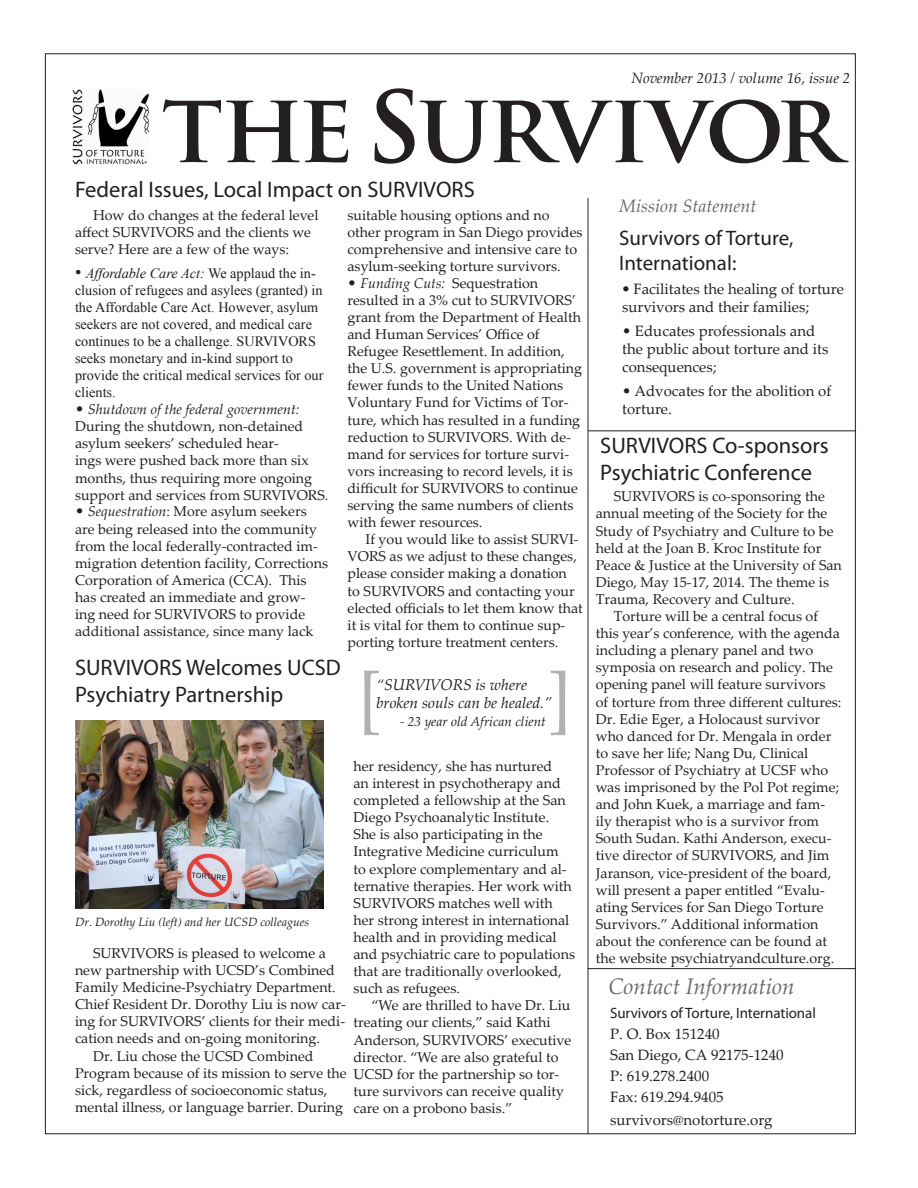
<style>
.page{position:relative;width:918px;height:1188px;background:#fff}
.page>*{position:absolute;margin:0;border:0;box-sizing:border-box;transform-origin:0 0}
.t1{font:700 96px "Trajan Pro";letter-spacing:-.04em;color:#231f20}
.t2{font:72px "Palatino Linotype";color:#b1b2b6}
.t3{font:22.5px/27px "Myriad Pro";color:#231f20}
.Paragraph_Style_4{font:italic 22.5px "Palatino Linotype";color:#6b6b6e}
.headline{font:21px/25.2px "Myriad Pro";color:#231f20}
.Paragraph_Style_4-2{font:italic 18px "Palatino Linotype";color:#69696c}
.body{font:italic 15.6px/18px "Palatino Linotype";color:#231f20}
.page_number{font:15px/18px "Palatino Linotype";color:#231f20}
.headline-2{font:15px "Myriad Pro";letter-spacing:-.005em;color:#231f20}
.t4{font:italic 15px "Palatino Linotype";color:#231f20}
.t5{font:14.25px/17.1px "Palatino Linotype";color:#231f20}
.t6{font:14.25px/17.1px "Times New Roman";color:#231f20}
.body-2{font:italic 13.5px "Palatino Linotype";color:#231f20}
.t7{font:italic 12px "Palatino Linotype";color:#231f20}
.s1{font-size:15px}
.s2{font-style:italic}
.s3{font-size:18px}
</style>
<div class="page">
<img style="left:72px;top:89px;width:78px;height:76px">
<hr style="left:588px;top:198px;width:1px;height:936px;background:#231f20">
<hr style="left:588px;top:430px;width:268px;height:1px;background:#231f20">
<hr style="left:588px;top:968px;width:268px;height:1px;background:#231f20">
<img style="left:75px;top:720px;width:248px;height:189px">
<p class="t4" style="left:631px;top:67px;width:221px">November 2013 / volume 16, issue 2</p>
<p class="t1" style="left:162px;top:67px;width:681px">THE SURVIVOR</p>
<p class="t3" style="left:75px;top:176px;width:401px">Federal Issues, Local Impact on SURVIVORS</p>
<p class="t5" style="left:348px;top:206px;width:237px">suitable housing options and no other program in San Diego provides comprehensive and intensive care to asylum-seeking torture survivors.</p>
<p class="t5" style="left:348px;top:274px;width:236px"><span class="s1">•</span> <span class="s2">Funding Cuts:</span> Sequestration resulted in a 3% cut to SURVIVORS’ grant from the Department of Health and Human Services’ Office of Refugee Resettlement. In addition, the U.S. government is appropriating fewer funds to the United Nations Voluntary Fund for Victims of Tor&shy;ture, which has resulted in a funding reduction to SURVIVORS. With de&shy;mand for services for torture survi&shy;vors increasing to record levels, it is difficult for SURVIVORS to continue serving the same numbers of clients with fewer resources.</p>
<p class="t5" style="left:348px;top:530px;width:237px;text-indent:18px">If you would like to assist SURVI-VORS as we adjust to these changes, please consider making a donation to SURVIVORS and contacting your elected officials to let them know that it is vital for them to continue sup&shy;porting torture treatment centers.</p>
<p class="t5" style="left:75px;top:206px;width:245px;text-indent:18px">How do changes at the federal level affect SURVIVORS and the clients we serve? Here are a few of the ways:</p>
<p class="t6" style="left:75px;top:264px;width:250px"><span class="s3">•</span> <span class="s2">Affordable Care Act:</span> We applaud the in&shy;clusion of refugees and asylees (granted) in the Affordable Care Act. However, asylum seekers are not covered, and medical care continues to be a challenge. SURVIVORS seeks monetary and in-kind support to provide the critical medical services for our clients.</p>
<p class="t5" style="left:75px;top:400px;width:255px"><span class="s1">•</span> <span class="s2">Shutdown of the federal government:<br></span>During the shutdown, non-detained asylum seekers’ scheduled hear-<br>ings were pushed back more than six months, thus requiring more ongoing support and services from SURVIVORS.</p>
<p class="t5" style="left:75px;top:503px;width:255px"><span class="s1">•</span> <span class="s2">Sequestration</span>: More asylum seekers are being released into the community from the local federally-contracted im&shy;migration detention facility, Corrections Corporation of America (CCA). This has created an immediate and grow&shy;ing need for SURVIVORS to provide additional assistance, since many lack</p>
<p class="t3" style="left:75px;top:654px;width:267px">SURVIVORS Welcomes UCSD<br>Psychiatry Partnership</p>
<p class="t2" style="left:358px;top:645px;width:25px">[</p>
<p class="t2" style="left:548px;top:645px;width:25px">]</p>
<p class="body" style="left:376px;top:675px;width:177px">“SURVIVORS is where broken souls can be healed.”</p>
<p class="body-2" style="left:400px;top:711px;width:147px">- 23 year old African client</p>
<p class="t5" style="left:354px;top:757px;width:223px">her residency, she has nurtured<br>an interest in psychotherapy and completed a fellowship at the San<br>Diego Psychoanalytic Institute.<br>She is also participating in the<br>Integrative Medicine curriculum<br>to explore complementary and al&shy;ternative therapies. Her work with<br>SURVIVORS matches well with her strong interest in international health and in providing medical and psychiatric care to populations that are traditionally overlooked, such as refugees.</p>
<p class="t5" style="left:354px;top:996px;width:219px;text-indent:18px">“We are thrilled to have Dr. Liu treating our clients,” said Kathi<br>Anderson, SURVIVORS’ executive director. “We are also grateful to<br>UCSD for the partnership so tor&shy;ture survivors can receive quality care on a probono basis.”</p>
<p class="t7" style="left:75px;top:914px;width:236px">Dr. Dorothy Liu (left) and her UCSD colleagues</p>
<p class="t5" style="left:75px;top:944px;width:272px;text-indent:18px">SURVIVORS is pleased to welcome a new partnership with UCSD’s Combined Family Medicine-Psychiatry Department.<br>Chief Resident Dr. Dorothy Liu is now car&shy;ing for SURVIVORS’ clients for their medi&shy;cation needs and on-going monitoring.</p>
<p class="t5" style="left:75px;top:1047px;width:273px;text-indent:18px">Dr. Liu chose the UCSD Combined Program because of its mission to serve the sick, regardless of socioeconomic status, mental illness, or language barrier. During</p>
<p class="Paragraph_Style_4-2" style="left:619px;top:193px;width:139px">Mission Statement</p>
<p class="headline" style="left:619px;top:225px;width:176px">Survivors of Torture,<br>International:</p>
<p class="page_number" style="left:622px;top:280px;width:223px"><span class="s2">•</span> Facilitates the healing of torture survivors and their families;</p>
<p class="page_number" style="left:622px;top:322px;width:208px">• Educates professionals and the public about torture and its consequences;</p>
<p class="page_number" style="left:622px;top:382px;width:211px">• Advocates for the abolition of torture.</p>
<p class="t3" style="left:600px;top:432px;width:230px">SURVIVORS Co-sponsors<br>Psychiatric Conference</p>
<p class="t5" style="left:596px;top:487px;width:248px;text-indent:18px">SURVIVORS is co-sponsoring the annual meeting of the Society for the Study of Psychiatry and Culture to be held at the Joan B. Kroc Institute for Peace &amp; Justice at the University of San Diego, May 15-17, 2014. The theme is Trauma, Recovery and Culture.</p>
<p class="t5" style="left:596px;top:607px;width:247px;text-indent:18px">Torture will be a central focus of this year’s conference, with the agenda including a plenary panel and two symposia on research and policy. The opening panel will feature survivors of torture from three different cultures:<br>Dr. Edie Eger, a Holocaust survivor who danced for Dr. Mengala in order to save her life; Nang Du, Clinical Professor of Psychiatry at UCSF who was imprisoned by the Pol Pot regime; and John Kuek, a marriage and fam&shy;ily therapist who is a survivor from South Sudan. Kathi Anderson, execu&shy;tive director of SURVIVORS, and Jim Jaranson, vice-president of the board, will present a paper entitled “Evalu&shy;ating Services for San Diego Torture Survivors.” Additional information about the conference can be found at the website psychiatryandculture.org.</p>
<p class="Paragraph_Style_4" style="left:609px;top:971px;width:188px">Contact Information</p>
<p class="headline-2" style="left:610px;top:1003px;width:207px">Survivors of Torture, International</p>
<p class="page_number" style="left:610px;top:1022px;width:175px;line-height:21px">P. O. Box 151240<br>San Diego, CA 92175-1240<br>P: 619.278.2400<br>Fax: 619.294.9405</p>
<p class="page_number" style="left:610px;top:1110px;width:164px">survivors@notorture.org</p>
</div>
